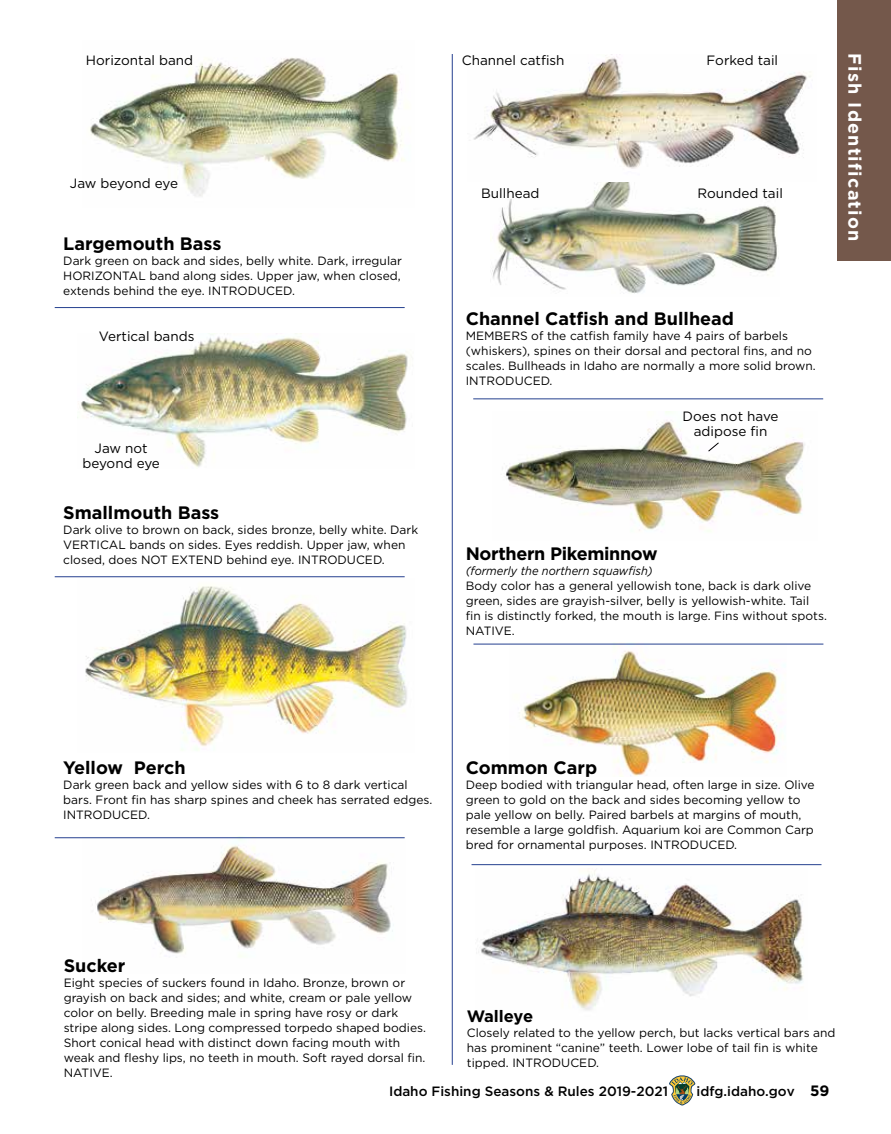
<style>
.page{position:relative;width:891px;height:1134px;background:#fff}
.page>*{position:absolute;margin:0;border:0;box-sizing:border-box;transform-origin:0 0}
.t1{font:700 18px "Gotham";color:#000}
.t2{font:700 18px "Gotham";letter-spacing:.07em;color:#fff}
.t3{font:700 18px "Gotham";letter-spacing:-.02em;color:#000}
.t4{font:700 16.5px "Gotham";letter-spacing:-.015em;color:#000}
.t5{font:13.5px/15px "Gotham";color:#000;text-align:center}
.t6{font:500 13.5px "Gotham";color:#000}
.t7{font:13.5px "Gotham";letter-spacing:-.02em;color:#000}
.t8{font:12px/15px "Gotham";color:#000}
.t9{font:italic 12px "Gotham";color:#000;scale:.93 1}
.s1{font-weight:700;font-size:15px}
</style>
<div class="page">
<svg style="left:669px;top:1075px;width:26px;height:31px"></svg>
<div style="left:837px;top:0;width:54px;height:261px;background:#74584b"></div>
<img style="left:481px;top:870px;width:322px;height:140px">
<img style="left:83px;top:838px;width:322px;height:119px">
<img style="left:492px;top:182px;width:287px;height:112px">
<hr style="left:452px;top:54px;width:1px;height:1011px;background:#25408f">
<img style="left:90px;top:57px;width:315px;height:140px">
<img style="left:77px;top:334px;width:331px;height:133px">
<img style="left:85px;top:586px;width:322px;height:164px">
<img style="left:473px;top:54px;width:338px;height:115px">
<img style="left:510px;top:643px;width:276px;height:134px">
<img style="left:502px;top:411px;width:303px;height:121px">
<svg style="left:708px;top:442px;width:12px;height:10px"></svg>
<hr style="left:55px;top:307px;width:350px;height:1px;background:#25408f">
<hr style="left:55px;top:576px;width:350px;height:1px;background:#25408f">
<hr style="left:55px;top:837px;width:350px;height:1px;background:#25408f">
<hr style="left:472px;top:864px;width:350px;height:1px;background:#25408f">
<hr style="left:473px;top:398px;width:350px;height:1px;background:#25408f">
<hr style="left:473px;top:644px;width:350px;height:1px;background:#25408f">
<p class="t5" style="left:86px;top:53px;width:109px">Horizontal band</p>
<p class="t7" style="left:70px;top:175px;width:110px">Jaw beyond eye</p>
<h1 class="t1" style="left:63px;top:232px;width:160px">Largemouth Bass</h1>
<p class="t8" style="left:63px;top:253px;width:340px;text-align:justify">Dark green on back and sides, belly white. Dark, irregular HORIZONTAL band along sides. Upper jaw, when closed, extends behind the eye. INTRODUCED.</p>
<p class="t5" style="left:99px;top:328px;width:97px">Vertical bands</p>
<p class="t5" style="left:82px;top:440px;width:79px">Jaw not beyond eye</p>
<h1 class="t1" style="left:63px;top:501px;width:158px">Smallmouth Bass</h1>
<p class="t8" style="left:63px;top:522px;width:356px">Dark olive to brown on back, sides bronze, belly white. Dark<br>VERTICAL bands on sides. Eyes reddish. Upper jaw, when closed, does NOT EXTEND behind eye. INTRODUCED.</p>
<p class="t5" style="left:462px;top:53px;width:104px">Channel catfish</p>
<p class="t5" style="left:707px;top:53px;width:73px">Forked tail</p>
<p class="t5" style="left:481px;top:185px;width:60px">Bullhead</p>
<p class="t5" style="left:698px;top:186px;width:87px">Rounded tail</p>
<h1 class="t1" style="left:466px;top:307px;width:270px">Channel Catfish and Bullhead</h1>
<p class="t8" style="left:466px;top:328px;width:352px">MEMBERS of the catfish family have 4 pairs of barbels (whiskers), spines on their dorsal and pectoral fins, and no scales. Bullheads in Idaho are normally a more solid brown.<br>INTRODUCED.</p>
<p class="t5" style="left:683px;top:409px;width:97px">Does not have adipose fin</p>
<h1 class="t2" style="left:867px;top:53px;width:190px;rotate:90deg">Fish Identification</h1>
<h1 class="t3" style="left:466px;top:542px;width:193px">Northern Pikeminnow</h1>
<p class="t9" style="left:466px;top:563px;width:203px">(formerly the northern squawfish)</p>
<p class="t8" style="left:466px;top:578px;width:363px">Body color has a general yellowish tone, back is dark olive green, sides are grayish-silver, belly is yellowish-white. Tail fin is distinctly forked, the mouth is large. Fins without spots.<br>NATIVE.</p>
<h1 class="t1" style="left:63px;top:756px;width:124px">Yellow Perch</h1>
<p class="t8" style="left:63px;top:777px;width:371px">Dark green back and yellow sides with 6 to 8 dark vertical bars. Front fin has sharp spines and cheek has serrated edges.<br>INTRODUCED.</p>
<h1 class="t1" style="left:466px;top:755px;width:133px">Common Carp</h1>
<p class="t8" style="left:466px;top:777px;width:350px">Deep bodied with triangular head, often large in size. Olive green to gold on the back and sides becoming yellow to pale yellow on belly. Paired barbels at margins of mouth, resemble a large goldfish. Aquarium koi are Common Carp bred for ornamental purposes. INTRODUCED.</p>
<h1 class="t1" style="left:64px;top:954px;width:63px">Sucker</h1>
<p class="t8" style="left:64px;top:975px;width:364px">Eight species of suckers found in Idaho. Bronze, brown or grayish on back and sides; and white, cream or pale yellow color on belly. Breeding male in spring have rosy or dark stripe along sides. Long compressed torpedo shaped bodies.<br>Short conical head with distinct down facing mouth with weak and fleshy lips, no teeth in mouth. Soft rayed dorsal fin.<br>NATIVE.</p>
<h2 class="t4" style="left:467px;top:1005px;width:68px">Walleye</h2>
<p class="t8" style="left:467px;top:1025px;width:370px">Closely related to the yellow perch, but lacks vertical bars and has prominent “canine” teeth. Lower lobe of tail fin is white tipped. INTRODUCED.</p>
<p class="t6" style="left:389px;top:1082px;width:281px">Idaho Fishing Seasons &amp; Rules 2019-2021</p>
<p class="t6" style="left:697px;top:1082px;width:135px">idfg.idaho.gov <span class="s1">59</span></p>
</div>
